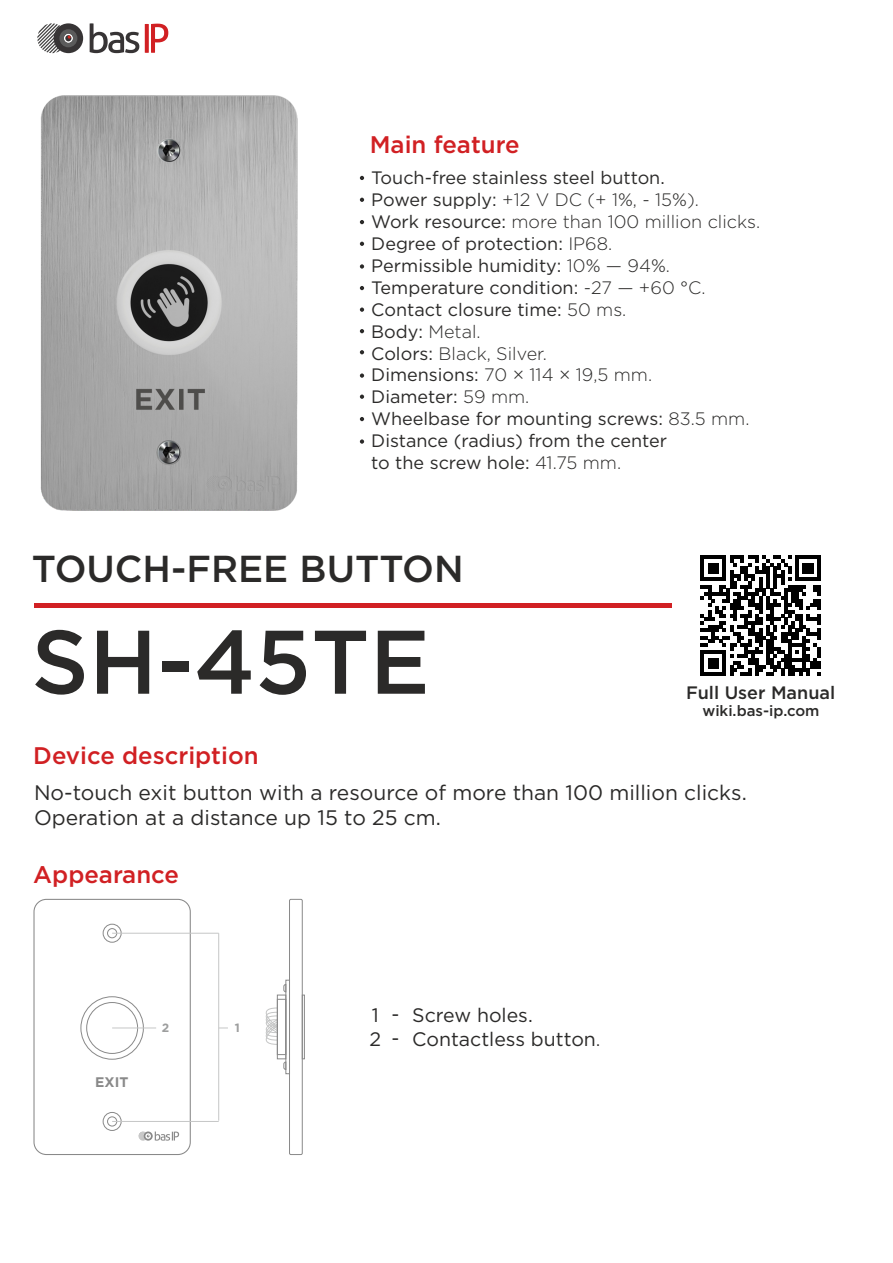
<style>
.page{position:relative;width:893px;height:1263px;background:#fff}
.page>*{position:absolute;margin:0;border:0;box-sizing:border-box;transform-origin:0 0}
.t1{font:500 90px "Gotham Pro";color:#2b2a29}
.t2{font:500 37.5px "Gotham Pro";color:#2b2a29}
.t3{font:500 24px "Gotham Pro";color:#d12023}
.t4{font:21px/25.5px "Gotham Pro";color:#2b2a29}
.t5{font:19.5px/23.7px "Gotham Pro";color:#2b2a29}
.t6{font:18px/21.9px "Gotham Pro";color:#2b2a29}
.t7{font:500 18px "Gotham Pro";color:#2b2a29}
.t8{font:500 15px "Gotham Pro";color:#2b2a29}
.t9{font:700 13.95px "Gotham Pro";color:#898989}
.t10{font:700 12px "Gotham Pro";color:#9d9e9e}
.s1{font-weight:300}
.s2{font-size:16.5px}
</style>
<div class="page">
<svg style="left:90px;top:23px;width:49px;height:30px"></svg>
<svg style="left:145px;top:24px;width:23px;height:29px"></svg>
<svg style="left:37px;top:23px;width:46px;height:30px"></svg>
<div style="left:34px;top:603px;width:638px;height:5px;background:#d12023"></div>
<svg style="left:700px;top:556px;width:121px;height:120px"></svg>
<img style="left:40px;top:95px;width:258px;height:416px">
<svg style="left:265px;top:1007px;width:12px;height:38px"></svg>
<div style="left:289px;top:899px;width:14px;height:256px;border:1px solid #898989"></div>
<div style="left:285px;top:980px;width:5px;height:94px;border:1px solid #898989"></div>
<div style="left:302px;top:995px;width:3px;height:64px;border:1px solid #898989"></div>
<svg style="left:283px;top:983px;width:4px;height:10px"></svg>
<svg style="left:283px;top:1061px;width:4px;height:9px"></svg>
<div style="left:277px;top:999px;width:9px;height:56px;border:1px solid #898989"></div>
<div style="left:277px;top:995px;width:9px;height:64px;border:1px solid #898989"></div>
<div style="left:33px;top:899px;width:158px;height:256px;border:1px solid #898989;border-radius:12px"></div>
<div style="left:103px;top:924px;width:19px;height:19px;border:1px solid #898989;border-radius:50%"></div>
<div style="left:107px;top:928px;width:10px;height:10px;border:1px solid #898989;border-radius:50%"></div>
<div style="left:103px;top:1112px;width:19px;height:19px;border:1px solid #898989;border-radius:50%"></div>
<div style="left:107px;top:1116px;width:10px;height:10px;border:1px solid #898989;border-radius:50%"></div>
<div style="left:80px;top:996px;width:64px;height:64px;border:1px solid #898989;border-radius:50%"></div>
<div style="left:86px;top:1002px;width:52px;height:52px;border:1px solid #898989;border-radius:50%"></div>
<svg style="left:139px;top:1131px;width:40px;height:10px"></svg>
<hr style="left:112px;top:1028px;width:44px;height:1px;background:#c5c6c6">
<svg style="left:360px;top:176px;width:4px;height:4px"></svg>
<svg style="left:360px;top:220px;width:4px;height:4px"></svg>
<svg style="left:360px;top:242px;width:4px;height:4px"></svg>
<svg style="left:360px;top:264px;width:4px;height:5px"></svg>
<svg style="left:360px;top:286px;width:4px;height:4px"></svg>
<svg style="left:360px;top:350px;width:4px;height:4px"></svg>
<svg style="left:360px;top:373px;width:4px;height:5px"></svg>
<svg style="left:360px;top:395px;width:4px;height:4px"></svg>
<svg style="left:360px;top:329px;width:4px;height:4px"></svg>
<svg style="left:360px;top:198px;width:4px;height:4px"></svg>
<svg style="left:360px;top:307px;width:4px;height:5px"></svg>
<svg style="left:360px;top:417px;width:4px;height:4px"></svg>
<svg style="left:360px;top:439px;width:4px;height:5px"></svg>
<hr style="left:112px;top:933px;width:107px;height:1px;background:#c5c6c6">
<hr style="left:112px;top:1121px;width:107px;height:1px;background:#c5c6c6">
<hr style="left:218px;top:933px;width:1px;height:188px;background:#c5c6c6">
<h3 class="t3" style="left:370px;top:136px;width:151px">Main feature</h3>
<p class="t6" style="left:371px;top:168px;width:391px">Touch-free stainless steel button.<br>Power supply: <span class="s1">+12 V DC (+ 1%, - 15%).<br></span>Work resource: <span class="s1">more than 100 million clicks.<br></span>Degree of protection: <span class="s1">IP68.<br></span>Permissible humidity: <span class="s1">10% — 94%.<br></span>Temperature condition: <span class="s1">-27 — +60 °C.<br></span>Contact closure time: <span class="s1">50 ms.<br></span>Body: <span class="s1">Metal.<br></span>Colors: <span class="s1">Black, Silver.<br></span>Dimensions: <span class="s1">70 × 114 × 19,5 mm.<br></span>Diameter: <span class="s1">59 mm.<br></span>Wheelbase for mounting screws: <span class="s1">83.5 mm.<br></span>Distance (radius) from the center<br>to the screw hole: <span class="s1">41.75 mm.</span></p>
<h2 class="t2" style="left:32px;top:555px;width:433px">TOUCH-FREE BUTTON</h2>
<h1 class="t1" style="left:31px;top:628px;width:400px">SH-45TE</h1>
<h3 class="t3" style="left:33px;top:746px;width:227px">Device description</h3>
<p class="t7" style="left:686px;top:686px;width:151px">Full User Manual</p>
<p class="t8" style="left:702px;top:705px;width:119px">wiki.bas-ip.com</p>
<p class="t4" style="left:34px;top:781px;width:714px">No-touch exit button with a resource of more than 100 million clicks.<br>Operation at a distance up 15 to 25 cm.</p>
<h3 class="t3" style="left:33px;top:865px;width:147px">Appearance</h3>
<p class="t9" style="left:95px;top:1076px;width:35px">EXIT</p>
<p class="t10" style="left:162px;top:1023px;width:9px">2</p>
<p class="t10" style="left:235px;top:1023px;width:7px">1</p>
<p class="t5" style="left:369px;top:1004px;width:13px">1<br>2</p>
<p class="t5" style="left:391px;top:1003px;width:9px">- -</p>
<p class="t5" style="left:412px;top:1005px;width:189px">Screw holes.<br>Contactless button<span class="s2">.</span></p>
</div>
